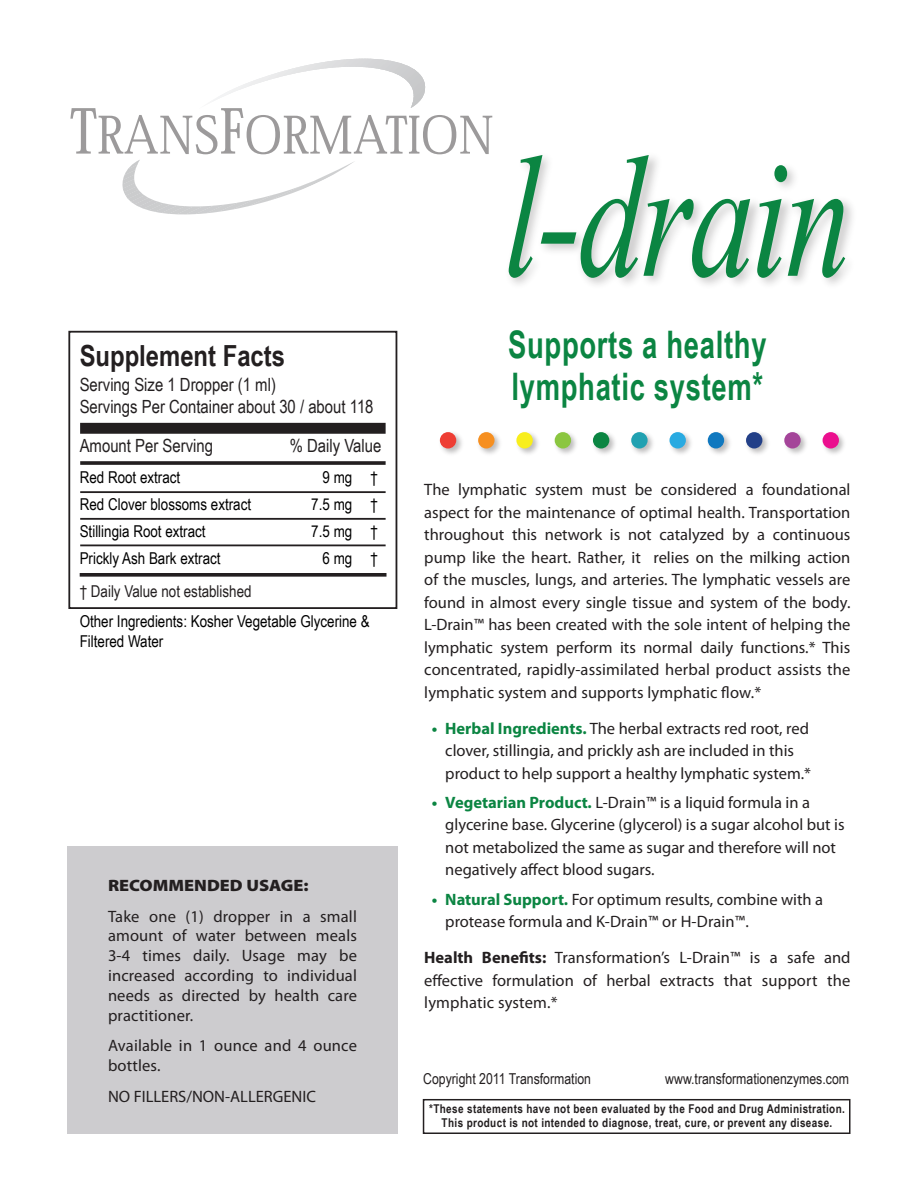
<style>
.page{position:relative;width:918px;height:1188px;background:#fff}
.page>*{position:absolute;margin:0;border:0;box-sizing:border-box;transform-origin:0 0}
.t1{font:italic 174px "Times New Roman";letter-spacing:-.02em;color:#0b8542;scale:.75 1}
.subhead{font:700 37.95px/42px "Arial Narrow";letter-spacing:.02em;color:#0b8542;scale:.88 1}
.t2{font:700 29.1px "Arial Narrow";color:#231f20}
.t3{font:18.15px "Arial Narrow";color:#231f20}
.paragraphs_2011{font:16.5px/22.5px "Myriad Pro";letter-spacing:.01em;color:#231f20;text-align:justify}
.paragraph_bullets_20{font:16.5px/22.5px "Myriad Pro";color:#231f20}
.dosage_text{font:16.5px/19.8px "Myriad Pro";letter-spacing:.01em;color:#231f20;text-align:justify}
.dosage_header{font:900 16.5px "Myriad Pro";color:#231f20;scale:1.1 1}
.t4{font:700 16.5px "Myriad Pro";color:#0b8542}
.t5{font:16.35px/20px "Arial Narrow";color:#000}
.t6{font:16.35px "Arial Narrow";color:#231f20}
.t7{font:15px "Arial Narrow";color:#231f20}
.t8{font:700 12.15px "Arial Narrow";letter-spacing:.03em;color:#231f20}
.s1{font-weight:700;color:#0b8542}
.s2{font-weight:700}
</style>
<div class="page">
<div style="left:820px;top:430px;width:28px;height:27px;background:#231f20;opacity:.3"></div>
<div style="left:823px;top:432px;width:16px;height:16px;background:#eb0f8e;border-radius:50%"></div>
<div style="left:782px;top:430px;width:28px;height:27px;background:#231f20;opacity:.3"></div>
<div style="left:784px;top:432px;width:17px;height:16px;background:#a44499;border-radius:50%"></div>
<div style="left:744px;top:430px;width:27px;height:27px;background:#231f20;opacity:.3"></div>
<div style="left:746px;top:432px;width:16px;height:16px;background:#234088;border-radius:50%"></div>
<div style="left:706px;top:430px;width:27px;height:27px;background:#231f20;opacity:.3"></div>
<div style="left:708px;top:432px;width:16px;height:16px;background:#1078bf;border-radius:50%"></div>
<div style="left:667px;top:430px;width:28px;height:27px;background:#231f20;opacity:.3"></div>
<div style="left:669px;top:432px;width:17px;height:16px;background:#29aae1;border-radius:50%"></div>
<div style="left:629px;top:430px;width:28px;height:27px;background:#231f20;opacity:.3"></div>
<div style="left:631px;top:432px;width:17px;height:16px;background:#21a1b1;border-radius:50%"></div>
<div style="left:591px;top:430px;width:27px;height:27px;background:#231f20;opacity:.3"></div>
<div style="left:593px;top:432px;width:16px;height:16px;background:#0b8542;border-radius:50%"></div>
<div style="left:552px;top:430px;width:28px;height:27px;background:#231f20;opacity:.3"></div>
<div style="left:555px;top:432px;width:16px;height:16px;background:#8bc640;border-radius:50%"></div>
<div style="left:514px;top:430px;width:28px;height:27px;background:#231f20;opacity:.3"></div>
<div style="left:516px;top:432px;width:17px;height:16px;background:#f8ee1d;border-radius:50%"></div>
<div style="left:476px;top:430px;width:27px;height:27px;background:#231f20;opacity:.3"></div>
<div style="left:478px;top:432px;width:17px;height:16px;background:#f68f20;border-radius:50%"></div>
<div style="left:438px;top:430px;width:27px;height:27px;background:#231f20;opacity:.3"></div>
<div style="left:440px;top:432px;width:16px;height:16px;background:#ee3e34;border-radius:50%"></div>
<div style="left:423px;top:1099px;width:427px;height:35px;border:2px solid #231f20"></div>
<svg style="left:70px;top:59px;width:422px;height:156px"></svg>
<div style="left:503px;top:150px;width:356px;height:142px;background:#231f20;opacity:.23"></div>
<div style="left:68px;top:846px;width:330px;height:288px;background:#cdcccf"></div>
<div style="left:68px;top:331px;width:329px;height:278px;border:2px solid #231f20"></div>
<svg style="left:80px;top:461px;width:306px;height:4px"></svg>
<div style="left:80px;top:423px;width:306px;height:11px;background:#231f20"></div>
<svg style="left:80px;top:573px;width:307px;height:4px"></svg>
<hr style="left:80px;top:491px;width:306px;height:2px;background:#231f20">
<hr style="left:80px;top:544px;width:306px;height:2px;background:#231f20">
<hr style="left:80px;top:518px;width:306px;height:2px;background:#231f20">
<p class="t2" style="left:80px;top:334px;width:207px">Supplement Facts</p>
<p class="t3" style="left:80px;top:372px;width:198px">Serving Size 1 Dropper (1 ml)</p>
<p class="t3" style="left:80px;top:393px;width:295px">Servings Per Container about 30 / about 118</p>
<p class="t3" style="left:80px;top:432px;width:135px">Amount Per Serving</p>
<p class="t3" style="left:290px;top:432px;width:93px">% Daily Value</p>
<p class="t5" style="left:80px;top:467px;width:102px">Red Root extract</p>
<p class="t5" style="left:323px;top:467px;width:57px">9 mg †</p>
<p class="t5" style="left:80px;top:494px;width:173px">Red Clover blossoms extract</p>
<p class="t5" style="left:311px;top:494px;width:68px">7.5 mg †</p>
<p class="t5" style="left:80px;top:521px;width:127px">Stillingia Root extract</p>
<p class="t5" style="left:311px;top:521px;width:68px">7.5 mg †</p>
<p class="t5" style="left:80px;top:548px;width:142px">Prickly Ash Bark extract</p>
<p class="t5" style="left:323px;top:548px;width:57px">6 mg †</p>
<p class="t6" style="left:80px;top:579px;width:174px">† Daily Value not established</p>
<p class="t5" style="left:80px;top:611px;width:292px">Other Ingredients: Kosher Vegetable Glycerine &amp;<br>Filtered Water</p>
<p class="dosage_header" style="left:108px;top:874px;width:184px">RECOMMENDED USAGE:</p>
<p class="dosage_text" style="left:108px;top:906px;width:251px">Take one (1) dropper in a small amount of water between meals 3-4 times daily. Usage may be increased according to individual needs as directed by health care practitioner.</p>
<p class="dosage_text" style="left:108px;top:1036px;width:251px">Available in 1 ounce and 4 ounce bottles.</p>
<p class="dosage_text" style="left:108px;top:1086px;width:210px">NO FILLERS/NON-ALLERGENIC</p>
<p class="t1" style="left:504px;top:98px;width:464px">l-drain</p>
<p class="subhead" style="left:508px;top:322px;width:295px">Supports a healthy lymphatic system*</p>
<p class="paragraphs_2011" style="left:424px;top:478px;width:428px">The lymphatic system must be considered a foundational aspect for the maintenance of optimal health. Transportation throughout this network is not catalyzed by a continuous pump like the heart. Rather, it relies on the milking action of the muscles, lungs, and arteries. The lymphatic vessels are found in almost every single tissue and system of the body.<br>L-Drain™ has been created with the sole intent of helping the lymphatic system perform its normal daily functions.* This concentrated, rapidly-assimilated herbal product assists the lymphatic system and supports lymphatic flow.*</p>
<p class="paragraph_bullets_20" style="left:445px;top:717px;width:367px"><span class="s1">Herbal Ingredients.</span> The herbal extracts red root, red clover, stillingia, and prickly ash are included in this product to help support a healthy lymphatic system.*</p>
<p class="paragraph_bullets_20" style="left:445px;top:791px;width:401px"><span class="s1">Vegetarian Product.</span> L-Drain™ is a liquid formula in a glycerine base. Glycerine (glycerol) is a sugar alcohol but is not metabolized the same as sugar and therefore will not negatively affect blood sugars.</p>
<p class="paragraph_bullets_20" style="left:445px;top:888px;width:379px"><span class="s1">Natural Support.</span> For optimum results, combine with a protease formula and K-Drain™ or H-Drain™.</p>
<p class="paragraphs_2011" style="left:424px;top:946px;width:428px"><span class="s2">Health Benefits:</span> Transformation’s L-Drain™ is a safe and effective formulation of herbal extracts that support the lymphatic system.*</p>
<p class="t4" style="left:432px;top:717px;width:7px">•</p>
<p class="t4" style="left:432px;top:792px;width:7px">•</p>
<p class="t4" style="left:432px;top:888px;width:7px">•</p>
<p class="t7" style="left:423px;top:1068px;width:169px">Copyright 2011 Transformation</p>
<p class="t7" style="left:665px;top:1068px;width:185px">www.transformationenzymes.com</p>
<p class="t8" style="left:429px;top:1100px;width:417px">*These statements have not been evaluated by the Food and Drug Administration.</p>
<p class="t8" style="left:442px;top:1113px;width:392px">This product is not intended to diagnose, treat, cure, or prevent any disease.</p>
</div>
